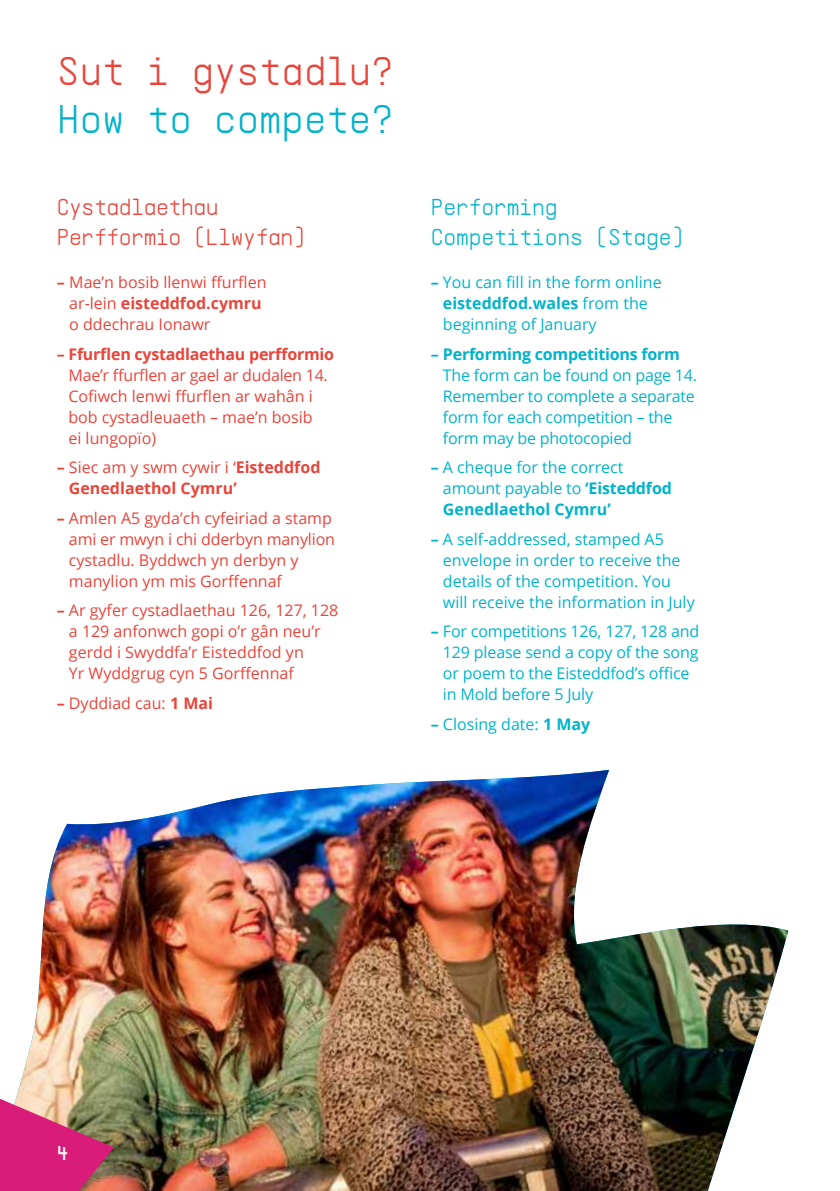
<style>
.page{position:relative;width:840px;height:1191px;background:#fff}
.page>*{position:absolute;margin:0;border:0;box-sizing:border-box;transform-origin:0 0}
.t1{font:300 40px "Supply";color:#e9443a}
.t2{font:300 40px "Supply";color:#00b3cb}
.t3{font:300 23px/30px "Supply";letter-spacing:-.02em;color:#e9443a}
.t4{font:300 23px/30px "Supply";letter-spacing:-.01em;color:#00b3cb}
.t5{font:20px "Supply";color:#fff}
.t6{font:16px/21px "Open Sans";letter-spacing:-.01em;color:#00b3cb}
.t7{font:16px/21px "Open Sans";color:#e9443a}
.t8{font:700 16px/21px "Open Sans";letter-spacing:-.015em;color:#e9443a}
.t9{font:700 16px "Open Sans";letter-spacing:-.015em;color:#00b3cb}
.s1{font-weight:700}
.s2{font-weight:400}
</style>
<div class="page">
<img style="left:16px;top:770px;width:771px;height:421px">
<svg style="left:0;top:1098px;width:114px;height:93px;background:#c94677"></svg>
<h1 class="t1" style="left:57px;top:44px;width:337px">Sut i gystadlu?</h1>
<h1 class="t2" style="left:57px;top:92px;width:337px">How to compete?</h1>
<h2 class="t3" style="left:57px;top:192px;width:250px">Cystadlaethau<br>Perfformio (Llwyfan)</h2>
<p class="t7" style="left:69px;top:272px;width:199px;text-indent:-12px"><span class="s1">–</span> Mae’n bosib llenwi ffurflen ar-lein <span class="s1">eisteddfod.cymru </span>o ddechrau Ionawr</p>
<p class="t8" style="left:57px;top:343px;width:279px">– Ffurflen cystadlaethau perfformio</p>
<p class="t7" style="left:68px;top:364px;width:261px">Mae’r ffurflen ar gael ar dudalen 14.<br>Cofiwch lenwi ffurflen ar wahân i bob cystadleuaeth – mae’n bosib ei lungopïo)</p>
<p class="t8" style="left:69px;top:457px;width:253px;text-indent:-12px">– <span class="s2">Siec am y swm cywir i ‘</span>Eisteddfod<br>Genedlaethol Cymru’</p>
<p class="t7" style="left:69px;top:507px;width:267px;text-indent:-12px"><span class="s1">–</span> Amlen A5 gyda’ch cyfeiriad a stamp ami er mwyn i chi dderbyn manylion cystadlu. Byddwch yn derbyn y manylion ym mis Gorffennaf</p>
<p class="t7" style="left:69px;top:600px;width:271px;text-indent:-12px"><span class="s1">–</span> Ar gyfer cystadlaethau 126, 127, 128 a 129 anfonwch gopi o’r gân neu’r gerdd i Swyddfa’r Eisteddfod yn<br>Yr Wyddgrug cyn 5 Gorffennaf</p>
<p class="t7" style="left:57px;top:692px;width:158px"><span class="s1">–</span> Dyddiad cau: <span class="s1">1 Mai</span></p>
<h2 class="t4" style="left:430px;top:192px;width:255px">Performing<br>Competitions (Stage)</h2>
<p class="t6" style="left:442px;top:272px;width:220px;text-indent:-12px"><span class="s1">–</span> You can fill in the form online <span class="s1">eisteddfod.wales</span> from the beginning of January</p>
<p class="t9" style="left:430px;top:343px;width:250px">– Performing competitions form</p>
<p class="t6" style="left:442px;top:364px;width:255px">The form can be found on page 14.<br>Remember to complete a separate form for each competition – the form may be photocopied</p>
<p class="t6" style="left:442px;top:457px;width:230px;text-indent:-12px"><span class="s1">–</span> A cheque for the correct amount payable to <span class="s1">‘Eisteddfod<br>Genedlaethol Cymru’</span></p>
<p class="t6" style="left:442px;top:528px;width:253px;text-indent:-12px"><span class="s1">–</span> A self-addressed, stamped A5 envelope in order to receive the details of the competition. You will receive the information in July</p>
<p class="t6" style="left:442px;top:621px;width:258px;text-indent:-12px"><span class="s1">–</span> For competitions 126, 127, 128 and<br>129 please send a copy of the song or poem to the Eisteddfod’s office in Mold before 5 July</p>
<p class="t6" style="left:430px;top:713px;width:161px"><span class="s1">–</span> Closing date: <span class="s1">1 May</span></p>
<p class="t5" style="left:57px;top:1139px;width:13px">4</p>
</div>
